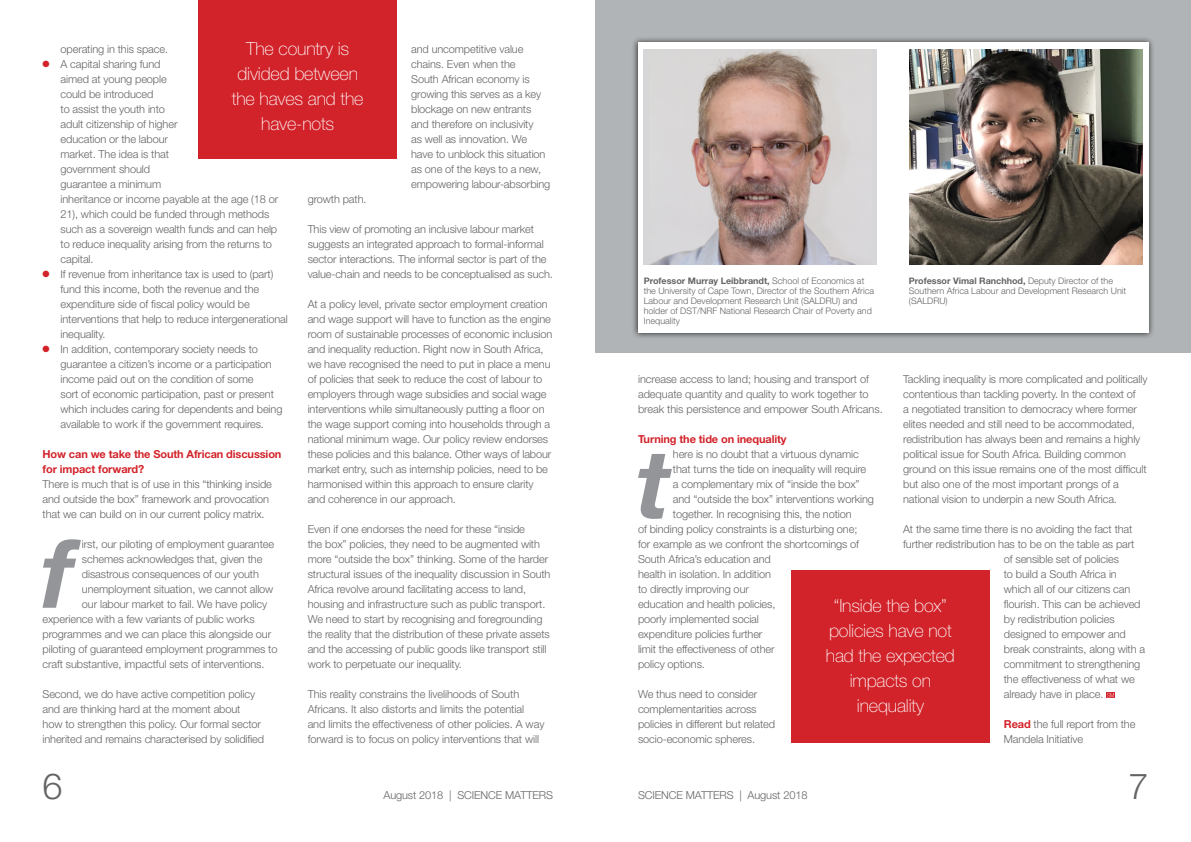
<style>
.page{position:relative;width:1191px;height:842px;background:#fff}
.page>*{position:absolute;margin:0;border:0;box-sizing:border-box;transform-origin:0 0}
.dropcap1{font:italic 700 95px "Helvetica Neue LT Std";color:#939598}
.t1{font:300 36px "Helvetica Neue LT Std";color:#636466}
.pull_quote{font:100 18px/25px "Helvetica Neue LT Std";letter-spacing:-.01em;color:#fff;text-align:center}
.dropcap1-2{font:300 11px/15px "Helvetica Neue LT Std";letter-spacing:-.01em;color:#636466}
.subsubhead{font:700 11px/15px "Helvetica Neue LT Std";letter-spacing:-.01em;color:#d2232a}
.captions{font:300 9px/10px "Helvetica Neue LT Std";color:#636466}
.s1{font-weight:700}
.s2{font-weight:700;color:#d2232a}
</style>
<div class="page">
<div style="left:198px;top:0;width:199px;height:159px;background:#d2232a"></div>
<div style="left:595px;top:0;width:596px;height:353px;background:#b1b4b6"></div>
<div style="left:1106px;top:692px;width:8px;height:6px;background:#d2232a"></div>
<svg style="left:1107px;top:693px;width:7px;height:5px"></svg>
<div style="left:791px;top:570px;width:198px;height:173px;background:#d2232a"></div>
<div style="left:631px;top:36px;width:523px;height:304px;background:#000;opacity:.75"></div>
<div style="left:638px;top:43px;width:510px;height:290px;background:#fff"></div>
<div style="left:643px;top:49px;width:234px;height:216px;background:#d6d6d8"></div>
<img style="left:649px;top:49px;width:208px;height:216px">
<img style="left:909px;top:49px;width:233px;height:216px">
<p class="pull_quote" style="left:232px;top:36px;width:133px">The country is divided between the haves and the have-nots</p>
<p class="dropcap1-2" style="left:61px;top:41px;width:109px">operating in this space.</p>
<p class="dropcap1-2" style="left:61px;top:56px;width:219px">A capital sharing fund<br>aimed at young people<br>could be introduced<br>to assist the youth into<br>adult citizenship of higher<br>education or the labour<br>market. The idea is that<br>government should<br>guarantee a minimum<br>inheritance or income payable at the age (18 or<br>21), which could be funded through methods such as a sovereign wealth funds and can help to reduce inequality arising from the returns to capital.</p>
<p class="dropcap1-2" style="left:61px;top:266px;width:229px">If revenue from inheritance tax is used to (part) fund this income, both the revenue and the expenditure side of fiscal policy would be interventions that help to reduce intergenerational inequality.</p>
<p class="dropcap1-2" style="left:61px;top:341px;width:223px">In addition, contemporary society needs to guarantee a citizen’s income or a participation income paid out on the condition of some<br>sort of economic participation, past or present which includes caring for dependents and being available to work if the government requires.</p>
<p class="subsubhead" style="left:43px;top:446px;width:240px">How can we take the South African discussion for impact forward?</p>
<p class="dropcap1-2" style="left:43px;top:476px;width:231px">There is much that is of use in this “thinking inside and outside the box” framework and provocation that we can build on in our current policy matrix.</p>
<p class="dropcap1" style="left:41px;top:515px;width:35px">f</p>
<p class="dropcap1-2" style="left:82px;top:536px;width:194px">irst, our piloting of employment guarantee</p>
<p class="dropcap1-2" style="left:411px;top:41px;width:141px">and uncompetitive value chains. Even when the<br>South African economy is growing this serves as a key blockage on new entrants and therefore on inclusivity<br>as well as innovation. We have to unblock this situation as one of the keys to a new, empowering labour-absorbing</p>
<p class="dropcap1-2" style="left:308px;top:191px;width:60px">growth path.</p>
<p class="dropcap1-2" style="left:308px;top:221px;width:247px">This view of promoting an inclusive labour market suggests an integrated approach to formal-informal sector interactions. The informal sector is part of the value-chain and needs to be conceptualised as such.</p>
<p class="dropcap1-2" style="left:308px;top:296px;width:246px">At a policy level, private sector employment creation and wage support will have to function as the engine room of sustainable processes of economic inclusion and inequality reduction. Right now in South Africa, we have recognised the need to put in place a menu of policies that seek to reduce the cost of labour to employers through wage subsidies and social wage interventions while simultaneously putting a floor on the wage support coming into households through a national minimum wage. Our policy review endorses these policies and this balance. Other ways of labour market entry, such as internship policies, need to be harmonised within this approach to ensure clarity and coherence in our approach.</p>
<p class="dropcap1-2" style="left:308px;top:521px;width:244px">Even if one endorses the need for these “inside<br>the box” policies, they need to be augmented with more “outside the box” thinking. Some of the harder structural issues of the inequality discussion in South Africa revolve around facilitating access to land, housing and infrastructure such as public transport.<br>We need to start by recognising and foregrounding the reality that the distribution of these private assets and the accessing of public goods like transport still work to perpetuate our inequality.</p>
<p class="dropcap1-2" style="left:308px;top:686px;width:238px">This reality constrains the livelihoods of South Africans. It also distorts and limits the potential and limits the effectiveness of other policies. A way forward is to focus on policy interventions that will</p>
<p class="dropcap1-2" style="left:82px;top:551px;width:182px">schemes acknowledges that, given the</p>
<p class="dropcap1-2" style="left:82px;top:566px;width:178px">disastrous consequences of our youth</p>
<p class="dropcap1-2" style="left:82px;top:581px;width:193px">unemployment situation, we cannot allow</p>
<p class="dropcap1-2" style="left:82px;top:596px;width:187px">our labour market to fail. We have policy</p>
<p class="dropcap1-2" style="left:43px;top:611px;width:214px">experience with a few variants of public works</p>
<p class="dropcap1-2" style="left:43px;top:626px;width:230px">programmes and we can place this alongside our</p>
<p class="dropcap1-2" style="left:43px;top:641px;width:236px">piloting of guaranteed employment programmes to</p>
<p class="dropcap1-2" style="left:43px;top:656px;width:223px">craft substantive, impactful sets of interventions.</p>
<p class="dropcap1-2" style="left:43px;top:686px;width:223px">Second, we do have active competition policy and are thinking hard at the moment about<br>how to strengthen this policy. Our formal sector inherited and remains characterised by solidified</p>
<p class="captions" style="left:643px;top:276px;width:232px"><span class="s1">Professor Murray Leibbrandt,</span> School of Economics at the University of Cape Town, Director of the Southern Africa Labour and Development Research Unit (SALDRU) and holder of DST/NRF National Research Chair of Poverty and Inequality</p>
<p class="captions" style="left:909px;top:276px;width:219px"><span class="s1">Professor Vimal Ranchhod,</span> Deputy Director of the<br>Southern Africa Labour and Development Research Unit (SALDRU)</p>
<p class="dropcap1-2" style="left:638px;top:371px;width:246px">increase access to land; housing and transport of adequate quantity and quality to work together to break this persistence and empower South Africans.</p>
<p class="subsubhead" style="left:638px;top:431px;width:150px">Turning the tide on inequality</p>
<p class="dropcap1" style="left:636px;top:425px;width:37px">t</p>
<p class="dropcap1-2" style="left:673px;top:446px;width:187px">here is no doubt that a virtuous dynamic</p>
<p class="dropcap1-2" style="left:903px;top:371px;width:246px">Tackling inequality is more complicated and politically contentious than tackling poverty. In the context of<br>a negotiated transition to democracy where former elites needed and still need to be accommodated, redistribution has always been and remains a highly political issue for South Africa. Building common ground on this issue remains one of the most difficult but also one of the most important prongs of a national vision to underpin a new South Africa.</p>
<p class="dropcap1-2" style="left:903px;top:521px;width:231px">At the same time there is no avoiding the fact that</p>
<p class="dropcap1-2" style="left:903px;top:536px;width:233px">further redistribution has to be on the table as part</p>
<p class="dropcap1-2" style="left:1003px;top:551px;width:117px">of sensible set of policies</p>
<p class="dropcap1-2" style="left:1003px;top:566px;width:114px">to build a South Africa in</p>
<p class="dropcap1-2" style="left:1003px;top:581px;width:128px">which all of our citizens can</p>
<p class="dropcap1-2" style="left:1003px;top:596px;width:138px">flourish. This can be achieved</p>
<p class="dropcap1-2" style="left:1003px;top:611px;width:112px">by redistribution policies</p>
<p class="dropcap1-2" style="left:1003px;top:626px;width:124px">designed to empower and</p>
<p class="dropcap1-2" style="left:1003px;top:641px;width:143px">break constraints, along with a</p>
<p class="dropcap1-2" style="left:1003px;top:656px;width:138px">commitment to strengthening</p>
<p class="dropcap1-2" style="left:1003px;top:671px;width:132px">the effectiveness of what we</p>
<p class="dropcap1-2" style="left:1003px;top:686px;width:101px">already have in place.</p>
<p class="dropcap1-2" style="left:1003px;top:716px;width:133px"><span class="s2">Read</span> the full report from the<br>Mandela Initiative</p>
<p class="dropcap1-2" style="left:673px;top:461px;width:195px">that turns the tide on inequality will require</p>
<p class="dropcap1-2" style="left:673px;top:476px;width:188px">a complementary mix of “inside the box”</p>
<p class="dropcap1-2" style="left:673px;top:491px;width:202px">and “outside the box” interventions working</p>
<p class="dropcap1-2" style="left:673px;top:506px;width:180px">together. In recognising this, the notion</p>
<p class="dropcap1-2" style="left:638px;top:521px;width:221px">of binding policy constraints is a disturbing one;</p>
<p class="dropcap1-2" style="left:638px;top:536px;width:223px">for example as we confront the shortcomings of</p>
<p class="dropcap1-2" style="left:638px;top:551px;width:134px">South Africa’s education and</p>
<p class="dropcap1-2" style="left:638px;top:566px;width:134px">health in isolation. In addition</p>
<p class="dropcap1-2" style="left:638px;top:581px;width:112px">to directly improving our</p>
<p class="dropcap1-2" style="left:638px;top:596px;width:139px">education and health policies,</p>
<p class="dropcap1-2" style="left:638px;top:611px;width:122px">poorly implemented social</p>
<p class="dropcap1-2" style="left:638px;top:626px;width:126px">expenditure policies further</p>
<p class="dropcap1-2" style="left:638px;top:641px;width:138px">limit the effectiveness of other</p>
<p class="dropcap1-2" style="left:638px;top:656px;width:68px">policy options.</p>
<p class="dropcap1-2" style="left:638px;top:686px;width:139px">We thus need to consider complementarities across policies in different but related socio-economic spheres.</p>
<p class="pull_quote" style="left:826px;top:593px;width:131px">“Inside the box” policies have not had the expected impacts on inequality</p>
<h2 class="t1" style="left:43px;top:765px;width:22px">6</h2>
<p class="dropcap1-2" style="left:383px;top:788px;width:171px">August 2018 | SCIENCE MATTERS</p>
<p class="dropcap1-2" style="left:638px;top:788px;width:171px">SCIENCE MATTERS | August 2018</p>
<h2 class="t1" style="left:1128px;top:765px;width:22px">7</h2>
</div>
